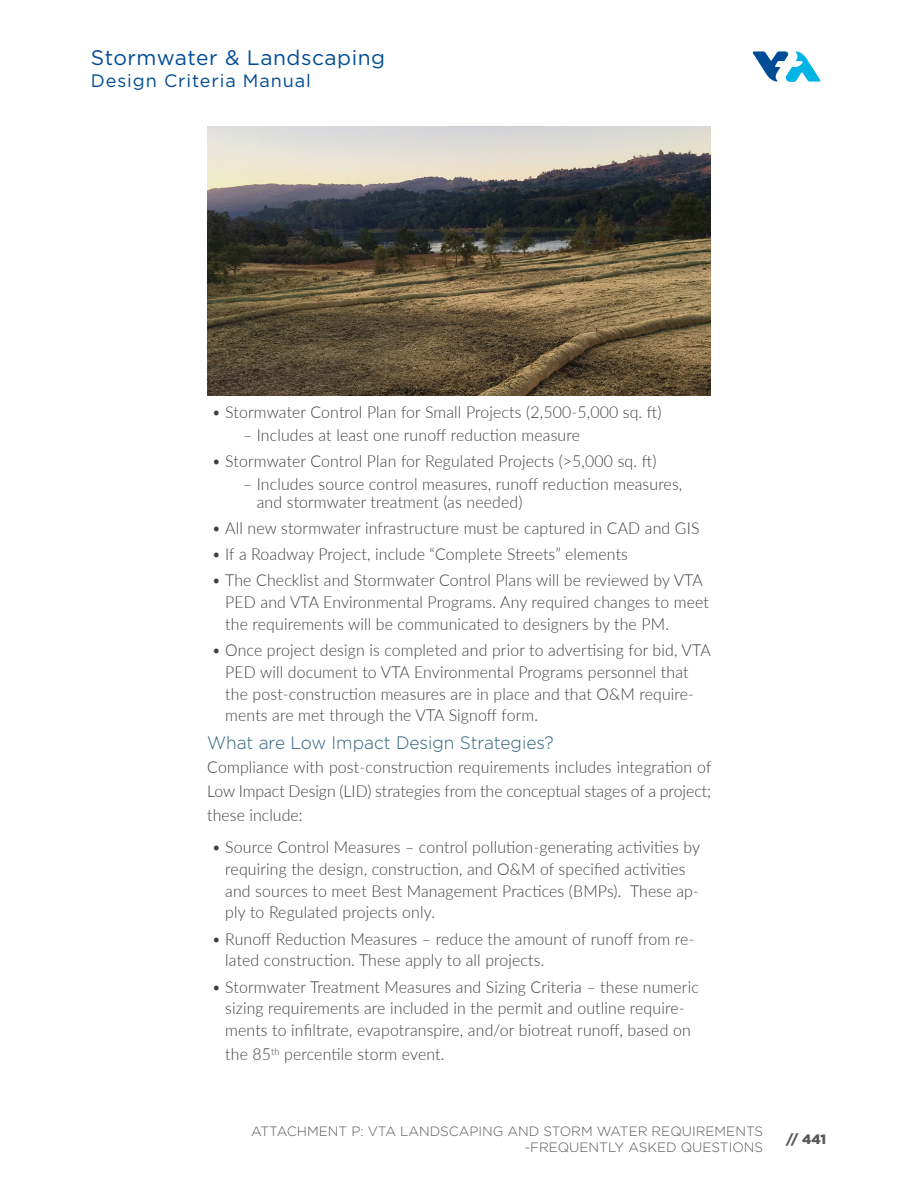
<style>
.page{position:relative;width:918px;height:1188px;background:#fff}
.page>*{position:absolute;margin:0;border:0;box-sizing:border-box;transform-origin:0 0}
.t1{font:21px/18px "Gotham";letter-spacing:.025em;color:#004c97}
.t2{font:300 18px "Gotham";color:#2e627c;scale:.96 1}
.t3{font:18px "Gotham";letter-spacing:.05em;color:#004c97}
.t4{font:300 16.5px/21.8px "Lato";letter-spacing:.01em;color:#3e3e3f;scale:.96 1}
.t5{font:300 13.5px/16.2px "Gotham";color:#57585a}
.t6{font:300 13.5px "Gotham";color:#231f20}
.t7{font:900 13.5px "Gotham";color:#57585a}
.t8{font:900 13.5px "Gotham";color:#231f20}
</style>
<div class="page">
<svg style="left:753px;top:51px;width:67px;height:31px"></svg>
<img style="left:207px;top:126px;width:504px;height:270px">
<p class="t1" style="left:90px;top:48px;width:297px">Stormwater &amp; Landscaping<br>Stormwater &amp; Landscaping</p>
<p class="t3" style="left:91px;top:69px;width:221px">Design Criteria Manual</p>
<p class="t4" style="left:212px;top:401px;width:470px">• Stormwater Control Plan for Small Projects (2,500-5,000 sq. ft)</p>
<p class="t4" style="left:243px;top:423px;width:352px">– Includes at least one runoff reduction measure</p>
<p class="t4" style="left:212px;top:450px;width:465px">• Stormwater Control Plan for Regulated Projects (&gt;5,000 sq. ft)</p>
<p class="t4" style="left:257px;top:474px;width:445px;line-height:18px;text-indent:-13px">– Includes source control measures, runoff reduction measures, and stormwater treatment (as needed)</p>
<p class="t4" style="left:212px;top:516px;width:510px">• All new stormwater infrastructure must be captured in CAD and GIS</p>
<p class="t4" style="left:212px;top:543px;width:435px">• If a Roadway Project, include “Complete Streets” elements</p>
<p class="t4" style="left:225px;top:569px;width:505px;text-indent:-13px">• The Checklist and Stormwater Control Plans will be reviewed by VTA<br>PED and VTA Environmental Programs. Any required changes to meet the requirements will be communicated to designers by the PM.</p>
<p class="t4" style="left:225px;top:639px;width:507px;text-indent:-13px">• Once project design is completed and prior to advertising for bid, VTA PED will document to VTA Environmental Programs personnel that the post-construction measures are in place and that O&amp;M require&shy;ments are met through the VTA Signoff form.</p>
<p class="t2" style="left:207px;top:731px;width:362px">What are Low Impact Design Strategies?</p>
<p class="t4" style="left:207px;top:754px;width:527px;line-height:24px;text-align:justify">Compliance with post-construction requirements includes integration of Low Impact Design (LID) strategies from the conceptual stages of a project; these include:</p>
<p class="t4" style="left:225px;top:836px;width:496px;text-indent:-13px">• Source Control Measures – control pollution-generating activities by requiring the design, construction, and O&amp;M of specified activities and sources to meet Best Management Practices (BMPs). These ap&shy;ply to Regulated projects only.</p>
<p class="t4" style="left:225px;top:927px;width:490px;text-indent:-13px">• Runoff Reduction Measures – reduce the amount of runoff from re&shy;lated construction. These apply to all projects.</p>
<p class="t4" style="left:212px;top:975px;width:509px;text-align:center">• Stormwater Treatment Measures and Sizing Criteria – these numeric sizing requirements are included in the permit and outline require&shy;ments to infiltrate, evapotranspire, and/or biotreat runoff, based on</p>
<p class="t4" style="left:225px;top:1043px;width:230px">the 85<sup>th</sup> percentile storm event.</p>
<p class="t6" style="left:530px;top:1123px;width:235px">FREQUENTLY ASKED QUESTIONS</p>
<p class="t8" style="left:801px;top:1123px;width:27px">// 4</p>
<p class="t5" style="left:525px;top:1123px;width:240px;text-indent:-274px">ATTACHMENT P: VTA LANDSCAPING AND STORM WATER REQUIREMENT -FREQUENTLY ASKED QUESTIONS</p>
<p class="t7" style="left:786px;top:1130px;width:42px">// 441</p>
</div>
